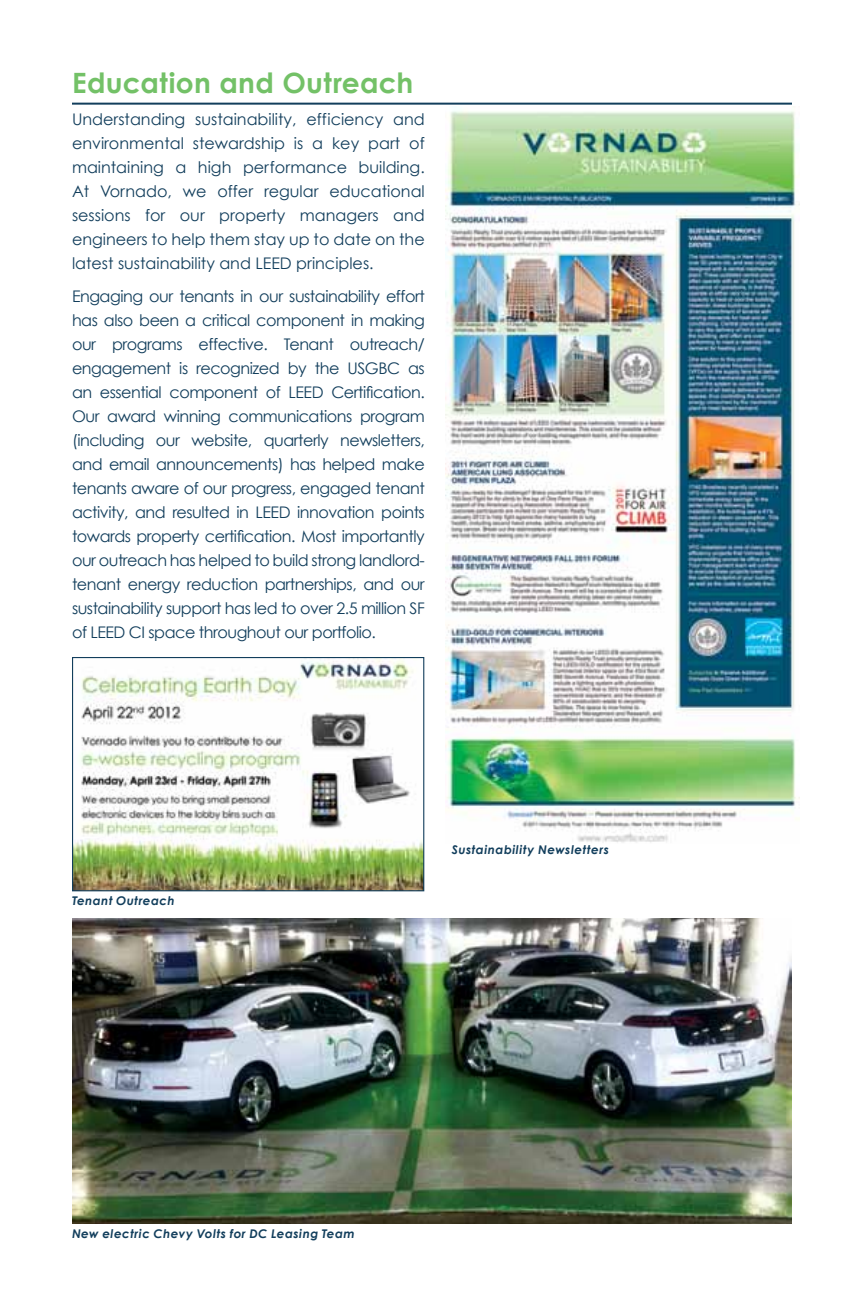
<style>
.page{position:relative;width:864px;height:1296px;background:#fff}
.page>*{position:absolute;margin:0;border:0;box-sizing:border-box;transform-origin:0 0}
.t1{font:700 28px "Century Gothic";letter-spacing:.005em;color:#73c167}
.t2{font:16px/24px "Century Gothic";letter-spacing:-.015em;color:#123e5c;text-align:justify}
.t3{font:italic 700 12px "Century Gothic";letter-spacing:.04em;color:#123e5c}
</style>
<div class="page">
<img style="left:72px;top:919px;width:720px;height:305px">
<hr style="left:72px;top:103px;width:720px;height:2px;background:#123e5c">
<img style="left:446px;top:106px;width:353px;height:737px">
<img style="left:74px;top:659px;width:348px;height:230px">
<div style="left:72px;top:657px;width:352px;height:234px;border:1px solid #123e5c"></div>
<h1 class="t1" style="left:72px;top:65px;width:343px">Education and Outreach</h1>
<p class="t2" style="left:72px;top:107px;width:354px">U nderstanding sustainability, efficiency and environmental stewardship is a key part of maintaining a high performance building.<br>At Vornado, we offer regular educational sessions for our property managers and engineers to help them stay up to date on the latest sustainability and LEED principles.</p>
<p class="t2" style="left:72px;top:284px;width:354px">Engaging our tenants in our sustainability effort has also been a critical component in making our programs effective. Tenant outreach/ engagement is recognized by the USGBC as an essential component of LEED Certification.<br>Our award winning communications program (including our website, quarterly newsletters, and email announcements) has helped make tenants aware of our progress, engaged tenant activity, and resulted in LEED innovation points towards property certification. Most importantly our outreach has helped to build strong landlord&shy;tenant energy reduction partnerships, and our sustainability support has led to over 2.5 million SF of LEED CI space throughout our portfolio.</p>
<p class="t3" style="left:72px;top:893px;width:104px">Tenant Outreach</p>
<p class="t3" style="left:452px;top:841px;width:159px">Sustainability Newsletters</p>
<p class="t3" style="left:72px;top:1226px;width:284px">New electric Chevy Volts for DC Leasing Team</p>
</div>
